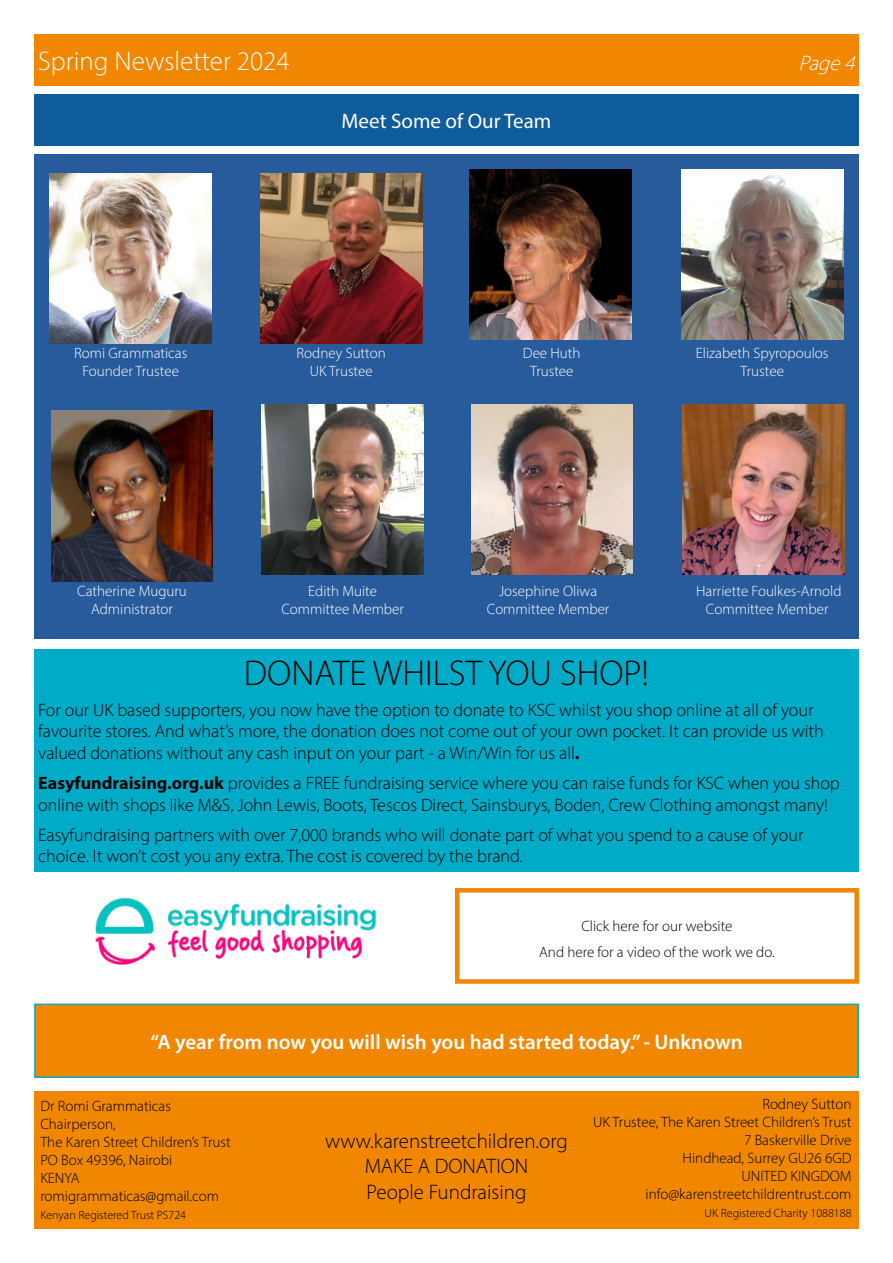
<style>
.page{position:relative;width:893px;height:1263px;background:#fff}
.page>*{position:absolute;margin:0;border:0;box-sizing:border-box;transform-origin:0 0}
.t1{font:300 36px "Myriad Pro";color:#000}
.t2{font:300 27px "Myriad Pro";color:#fff}
.t3{font:300 21px/25.2px "Myriad Pro";color:#000;text-align:center}
.t4{font:600 21px "Myriad Pro";color:#fff}
.t5{font:21px "Myriad Pro";color:#fff}
.t6{font:italic 300 21px "Myriad Pro";color:#fff}
.t7{font:300 18px/21.6px "Myriad Pro";color:#000}
.t8{font:300 15px/18px "Myriad Pro";color:#000}
.t9{font:300 15px/18px "Myriad Pro";color:#fff;text-align:center}
.t10{font:300 12px "Myriad Pro";color:#000}
.s1{font-weight:700}
</style>
<div class="page">
<div style="left:34px;top:154px;width:825px;height:485px;background:#275b9b"></div>
<div style="left:34px;top:1091px;width:825px;height:138px;background:#f18700"></div>
<div style="left:34px;top:649px;width:825px;height:223px;background:#00abc8"></div>
<div style="left:34px;top:34px;width:825px;height:51px;background:#f18700"></div>
<img style="left:260px;top:173px;width:162px;height:170px">
<img style="left:262px;top:404px;width:161px;height:171px">
<img style="left:50px;top:173px;width:162px;height:170px">
<img style="left:51px;top:411px;width:162px;height:170px">
<img style="left:470px;top:169px;width:161px;height:170px">
<img style="left:471px;top:404px;width:162px;height:171px">
<img style="left:681px;top:169px;width:162px;height:170px">
<img style="left:683px;top:404px;width:161px;height:171px">
<div style="left:34px;top:95px;width:825px;height:51px;background:#0e5c9d"></div>
<img style="left:95px;top:897px;width:282px;height:68px">
<div style="left:455px;top:888px;width:404px;height:96px;border:4px solid #f18700"></div>
<div style="left:35px;top:1004px;width:823px;height:73px;background:#f18700"></div>
<div style="left:34px;top:1003px;width:825px;height:75px;border:2px solid #00abc8"></div>
<h2 class="t2" style="left:38px;top:44px;width:253px">Spring Newsletter 2024</h2>
<p class="t6" style="left:798px;top:50px;width:64px">Page4</p>
<p class="t9" style="left:74px;top:344px;width:115px">Romi Grammaticas<br>Founder Trustee</p>
<p class="t9" style="left:77px;top:582px;width:111px">Catherine Muguru<br>Administrator</p>
<p class="t5" style="left:342px;top:108px;width:211px">Meet Some of Our Team</p>
<p class="t9" style="left:297px;top:344px;width:91px">Rodney Sutton<br>UK Trustee</p>
<p class="t9" style="left:523px;top:344px;width:59px">Dee Huth<br>Trustee</p>
<p class="t9" style="left:696px;top:344px;width:134px">Elizabeth Spyropoulos<br>Trustee</p>
<p class="t9" style="left:281px;top:582px;width:124px">Edith Muite<br>Committee Member</p>
<p class="t9" style="left:487px;top:582px;width:124px">Josephine Oliwa<br>Committee Member</p>
<p class="t9" style="left:696px;top:582px;width:147px">Harriette Foulkes-Arnold<br>Committee Member</p>
<h1 class="t1" style="left:244px;top:652px;width:407px">DONATE WHILST YOU SHOP!</h1>
<p class="t7" style="left:38px;top:699px;width:787px">For our UK based supporters, you now have the option to donate to KSC whilst you shop online at all of your favourite stores. And what’s more, the donation does not come out of your own pocket. It can provide us with valued donations without any cash input on your part - a Win/Win for us all<span class="s1">.</span></p>
<p class="t7" style="left:38px;top:772px;width:803px"><span class="s1">Easyfundraising.org.uk</span> provides a FREE fundraising service where you can raise funds for KSC when you shop online with shops like M&amp;S, John Lewis, Boots, Tescos Direct, Sainsburys, Boden, Crew Clothing amongst many!</p>
<p class="t7" style="left:38px;top:824px;width:766px">Easyfundraising partners with over 7,000 brands who will donate part of what you spend to a cause of your choice. It won’t cost you any extra. The cost is covered by the brand.</p>
<p class="t8" style="left:539px;top:912px;width:237px;line-height:26.5px;text-align:center">Click here for our website<br>And here for a video of the work we do.</p>
<p class="t4" style="left:150px;top:1028px;width:594px">“A year from now you will wish you had started today.” - Unknown</p>
<p class="t8" style="left:40px;top:1097px;width:192px">Dr Romi Grammaticas<br>Chairperson,<br>The Karen Street Children’s Trust<br>PO Box 49396, Nairobi<br>KENYA romigrammaticas@gmail.com</p>
<p class="t10" style="left:40px;top:1208px;width:147px">Kenyan Registered Trust PS724</p>
<p class="t3" style="left:325px;top:1128px;width:244px">www.karenstreetchildren.org<br>MAKE A DONATION<br>People Fundraising</p>
<p class="t8" style="left:593px;top:1095px;width:260px;text-align:right">Rodney Sutton<br>UK Trustee, The Karen Street Children’s Trust<br>7 Baskerville Drive<br>Hindhead, Surrey GU26 6GD<br>UNITED KINGDOM info@karenstreetchildrentrust.com</p>
<p class="t10" style="left:705px;top:1206px;width:148px">UK Registered Charity 1088188</p>
</div>
